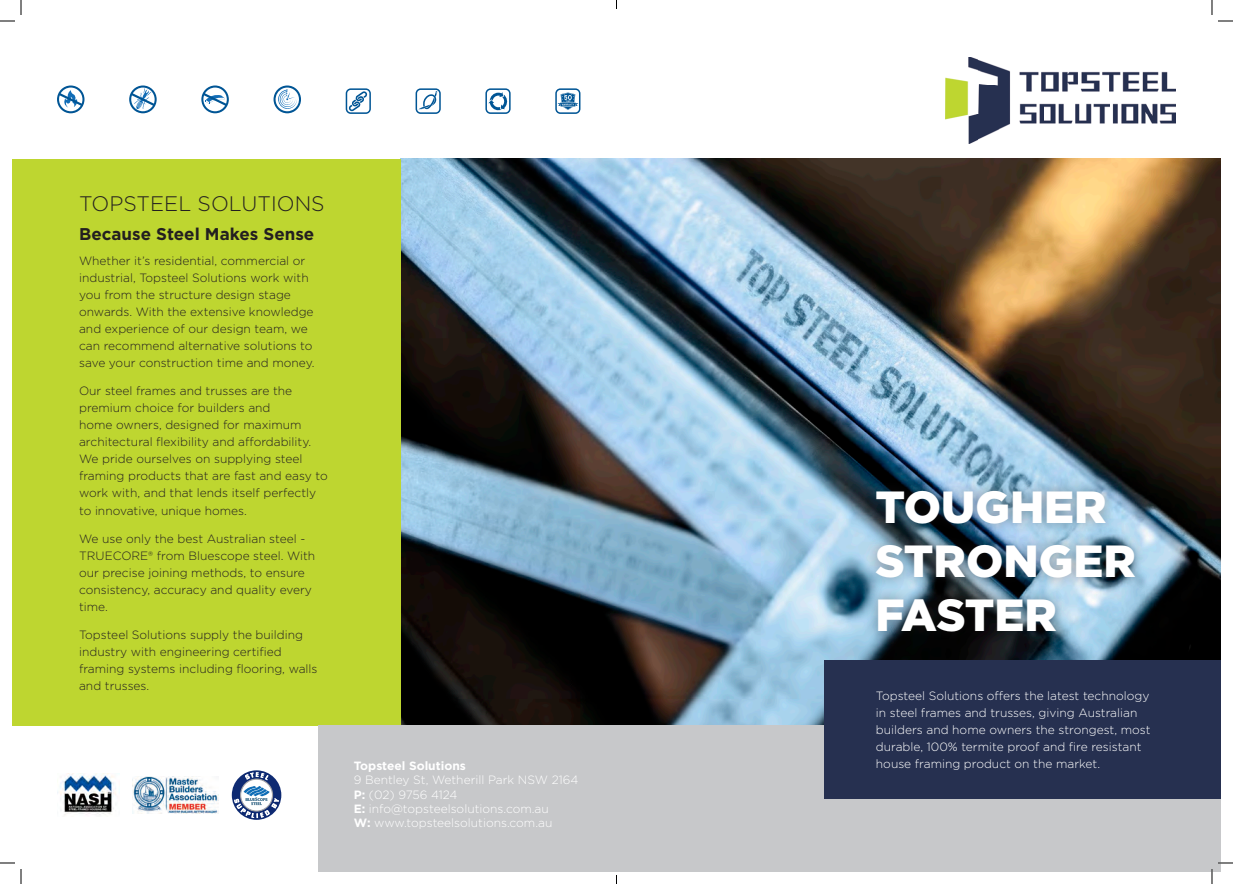
<style>
.page{position:relative;width:1233px;height:884px;background:#fff}
.page>*{position:absolute;margin:0;border:0;box-sizing:border-box;transform-origin:0 0}
.t1{font:900 45px/54px "Gotham";color:#fff}
.t2{font:300 21px "Gotham";color:#231f20}
.t3{font:700 17px "Gotham";color:#231f20}
.t4{font:300 12px/17px "Gotham";color:#231f20}
.t5{font:300 12px/17px "Gotham";color:#fff}
.t6{font:700 12px "Gotham";color:#fff}
.s1{font-weight:700}
</style>
<div class="page">
<img style="left:401px;top:158px;width:819px;height:567px">
<div style="left:12px;top:158px;width:389px;height:567px;background:#bed630"></div>
<img style="left:946px;top:57px;width:230px;height:86px">
<div style="left:318px;top:725px;width:902px;height:146px;background:#c7c8ca"></div>
<svg style="left:273px;top:85px;width:28px;height:28px"></svg>
<svg style="left:57px;top:85px;width:27px;height:28px"></svg>
<svg style="left:201px;top:85px;width:28px;height:28px"></svg>
<svg style="left:129px;top:85px;width:28px;height:28px"></svg>
<svg style="left:346px;top:88px;width:25px;height:26px"></svg>
<svg style="left:485px;top:88px;width:25px;height:26px"></svg>
<svg style="left:555px;top:88px;width:25px;height:26px"></svg>
<svg style="left:415px;top:88px;width:26px;height:26px"></svg>
<div style="left:864px;top:478px;width:282px;height:165px;background:#231f20;opacity:.4"></div>
<div style="left:823px;top:660px;width:397px;height:138px;background:#263050"></div>
<img style="left:57px;top:773px;width:59px;height:42px">
<img style="left:132px;top:776px;width:86px;height:38px">
<svg style="left:232px;top:770px;width:49px;height:50px"></svg>
<svg style="left:241px;top:779px;width:31px;height:32px"></svg>
<svg style="left:245px;top:772px;width:23px;height:8px"></svg>
<svg style="left:234px;top:786px;width:45px;height:32px"></svg>
<svg style="left:1218px;top:20px;width:15px;height:2px"></svg>
<svg style="left:1218px;top:862px;width:15px;height:2px"></svg>
<svg style="left:0;top:0;width:22px;height:22px"></svg>
<svg style="left:0;top:862px;width:22px;height:22px"></svg>
<svg style="left:1211px;top:0;width:1px;height:15px"></svg>
<svg style="left:1211px;top:869px;width:1px;height:15px"></svg>
<h2 class="t2" style="left:79px;top:190px;width:247px">TOPSTEEL SOLUTIONS</h2>
<h3 class="t3" style="left:79px;top:222px;width:237px">Because Steel Makes Sense</h3>
<p class="t4" style="left:79px;top:252px;width:237px">Whether it’s residential, commercial or industrial, Topsteel Solutions work with you from the structure design stage onwards. With the extensive knowledge and experience of our design team, we can recommend alternative solutions to save your construction time and money.</p>
<p class="t4" style="left:79px;top:382px;width:250px">Our steel frames and trusses are the premium choice for builders and<br>home owners, designed for maximum architectural flexibility and affordability.<br>We pride ourselves on supplying steel framing products that are fast and easy to work with, and that lends itself perfectly to innovative, unique homes.</p>
<p class="t4" style="left:79px;top:530px;width:238px">We use only the best Australian steel -<br>TRUECORE® from Bluescope steel. With our precise joining methods, to ensure consistency, accuracy and quality every time.</p>
<p class="t4" style="left:79px;top:626px;width:240px">Topsteel Solutions supply the building industry with engineering certified framing systems including flooring, walls and trusses.</p>
<p class="t6" style="left:354px;top:758px;width:114px">Topsteel Solutions</p>
<p class="t5" style="left:354px;top:772px;width:226px;line-height:14.4px">9 Bentley St, Wetherill Park NSW 2164<br><span class="s1">P:</span> (02) 9756 4124<br><span class="s1">E:</span> info@topsteelsolutions.com.au<br><span class="s1">W:</span> www.topsteelsolutions.com.au</p>
<h1 class="t1" style="left:875px;top:479px;width:262px">TOUGHER<br>STRONGER<br>FASTER</h1>
<p class="t5" style="left:876px;top:687px;width:276px">Topsteel Solutions offers the latest technology in steel frames and trusses, giving Australian builders and home owners the strongest, most durable, 100% termite proof and fire resistant house framing product on the market.</p>
</div>
